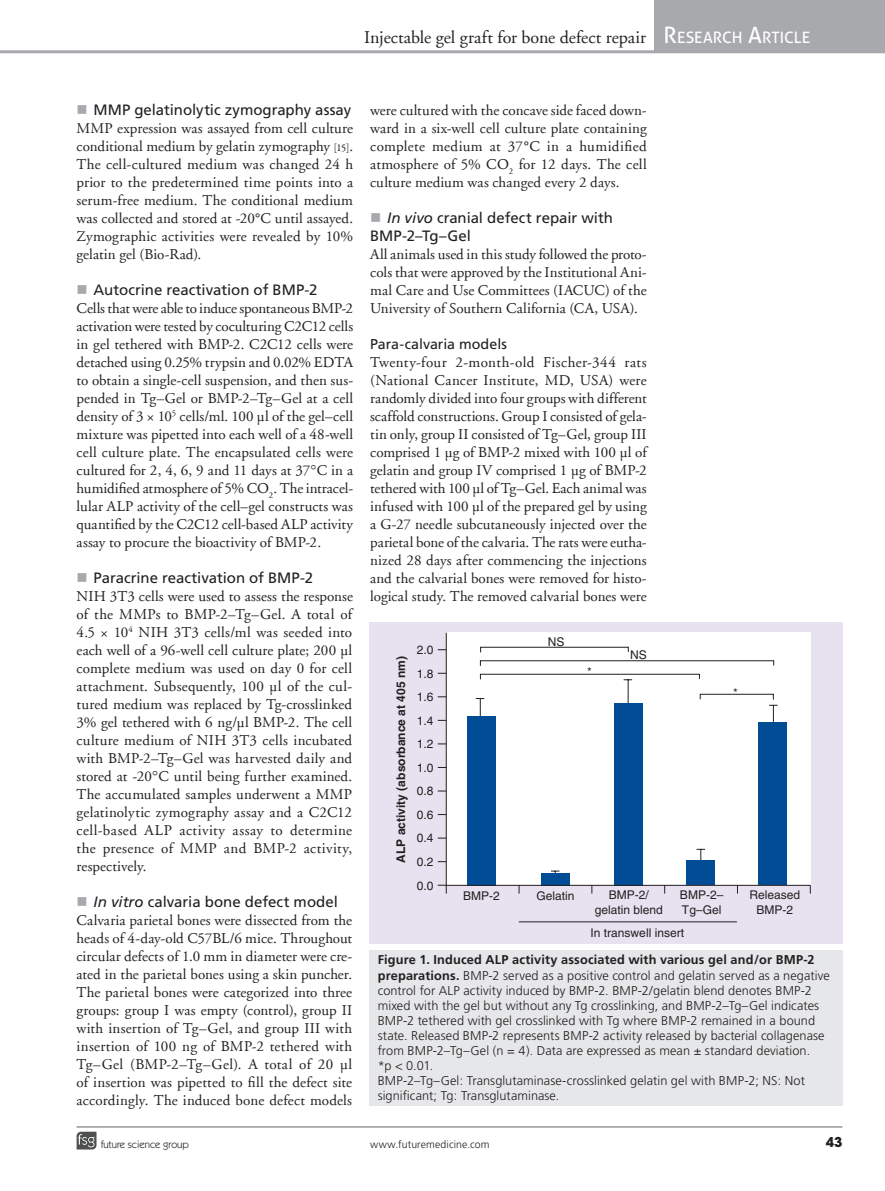
<style>
.page{position:relative;width:885px;height:1191px;background:#fff}
.page>*{position:absolute;margin:0;border:0;box-sizing:border-box;transform-origin:0 0}
.runningtitle{font:18px "Adobe Garamond";color:#231f20}
.runningarticletype_R{font:15.75px "Aller";letter-spacing:.005em;color:#fff}
.bodyfirst{font:15px/18px "Adobe Garamond";letter-spacing:.01em;color:#231f20;text-align:justify}
.t1{font:15px/18px "Frutiger";color:#231f20}
.crosshead3{font:14.25px "Frutiger";color:#231f20}
.t2{font:700 13.5px "Avant Garde";color:#231f20}
.figurecaption{font:300 12.75px/15px "Frutiger";letter-spacing:.005em;color:#231f20}
.t3{font:12px/14.4px "Helvetica LT Std";color:#231f20;text-align:center}
.t4{font:700 12px "Helvetica LT Std";color:#231f20}
.t5{font:300 10.5px "Frutiger";letter-spacing:.01em;color:#231f20}
.t6{font:10.5px "Itc Kabel";color:#231f20}
.s1{font-size:22.5px}
.s2{font-family:"Garamond Premr Pro";font-size:10.5px}
.s3{font-style:italic}
.s4{font-weight:700}
</style>
<div class="page">
<svg style="left:77px;top:1131px;width:19px;height:18px"></svg>
<hr style="left:0;top:50px;width:884px;height:3px;background:#a8a9ad">
<div style="left:654px;top:0;width:230px;height:51px;background:#a8a9ad"></div>
<div style="left:369px;top:623px;width:473px;height:321px;background:#e8e2f0"></div>
<svg style="left:437px;top:649px;width:374px;height:273px"></svg>
<svg style="left:445px;top:632px;width:365px;height:254px"></svg>
<div style="left:369px;top:950px;width:473px;height:156px;background:#e6e7e9"></div>
<hr style="left:77px;top:1126px;width:765px;height:1px;background:#a8a9ad">
<p class="runningtitle" style="left:364px;top:27px;width:283px">Injectable gel graft for bone defect repair</p>
<p class="runningarticletype_R" style="left:663px;top:27px;width:148px"><span class="s1">R</span>ESEARCH <span class="s1">A</span>RTICLE</p>
<p class="t1" style="left:94px;top:100px;width:259px">MMP gelatinolytic zymography assay</p>
<p class="bodyfirst" style="left:77px;top:119px;width:278px">MMP expression was assayed from cell culture conditional medium by gelatin zymography <span class="s2">[15]</span>.<br>The cell-cultured medium was changed 24 h prior to the predetermined time points into a serum-free medium. The conditional medium was collected and stored at -20°C until assayed.<br>Zymographic activities were revealed by 10% gelatin gel (Bio-Rad).</p>
<p class="t1" style="left:94px;top:280px;width:225px">Autocrine reactivation of BMP‑2</p>
<p class="bodyfirst" style="left:77px;top:299px;width:278px">Cells that were able to induce spontaneous BMP‑2 activation were tested by coculturing C2C12 cells in gel tethered with BMP‑2. C2C12 cells were detached using 0.25% trypsin and 0.02% EDTA to obtain a single-cell suspension, and then sus&shy;pended in Tg–Gel or BMP‑2–Tg–Gel at a cell density of 3 × 10<sup>5</sup> cells/ml. 100 µl of the gel–cell mixture was pipetted into each well of a 48-well cell culture plate. The encapsulated cells were cultured for 2, 4, 6, 9 and 11 days at 37 C in a humidified atmosphere of 5% CO<sub>2</sub>. The intracel&shy;lular ALP activity of the cell–gel constructs was quantified by the C2C12 cell-based ALP activity assay to procure the bioactivity of BMP‑2.</p>
<p class="t1" style="left:94px;top:568px;width:221px">Paracrine reactivation of BMP‑2</p>
<p class="bodyfirst" style="left:77px;top:587px;width:278px">NIH 3T3 cells were used to assess the response of the MMPs to BMP‑2–Tg–Gel. A total of 4.5 × 10<sup>4</sup> NIH 3T3 cells/ml was seeded into each well of a 96‑well cell culture plate; 200 µl complete medium was used on day 0 for cell attachment. Subsequently, 100 µl of the cul&shy;tured medium was replaced by Tg-crosslinked 3% gel tethered with 6 ng/µl BMP‑2. The cell culture medium of NIH 3T3 cells incubated with BMP‑2–Tg–Gel was harvested daily and stored at -20 C until being further examined.<br>The accumulated samples underwent a MMP gelatinolytic zymography assay and a C2C12 cell-based ALP activity assay to determine the presence of MMP and BMP‑2 activity, respectively.</p>
<p class="t1" style="left:94px;top:892px;width:246px"><span class="s3">In vitro</span> calvaria bone defect model</p>
<p class="bodyfirst" style="left:77px;top:911px;width:277px">Calvaria parietal bones were dissected from the heads of 4‑day-old C57BL/6 mice. Throughout circular defects of 1.0 mm in diameter were cre&shy;ated in the parietal bones using a skin puncher.<br>The parietal bones were categorized into three groups: group I was empty (control), group II with insertion of Tg–Gel, and group III with insertion of 100 ng of BMP‑2 tethered with Tg–Gel (BMP‑2–Tg–Gel). A total of 20 µl of insertion was pipetted to fill the defect site accordingly. The induced bone defect models</p>
<p class="bodyfirst" style="left:370px;top:101px;width:278px">were cultured with the concave side faced down&shy;ward in a six‑well cell culture plate containing complete medium at 37°C in a humidified atmosphere of 5% CO<sub>2</sub> for 12 days. The cell culture medium was changed every 2 days.</p>
<p class="t1" style="left:370px;top:208px;width:244px;text-indent:17px"><span class="s3">In vivo</span> cranial defect repair with<br>BMP‑2–Tg–Gel</p>
<p class="bodyfirst" style="left:370px;top:245px;width:278px">All animals used in this study followed the proto&shy;cols that were approved by the Institutional Ani&shy;mal Care and Use Committees (IACUC) of the University of Southern California (CA, USA).</p>
<p class="crosshead3" style="left:370px;top:335px;width:138px">Para-calvaria models</p>
<p class="bodyfirst" style="left:370px;top:353px;width:278px">Twenty-four 2‑month-old Fischer-344 rats (National Cancer Institute, MD, USA) were randomly divided into four groups with different scaffold constructions. Group I consisted of gela&shy;tin only, group II consisted of Tg–Gel, group III comprised 1 µg of BMP‑2 mixed with 100 µl of gelatin and group IV comprised 1 µg of BMP‑2 tethered with 100 µl of Tg–Gel. Each animal was infused with 100 µl of the prepared gel by using a G-27 needle subcutaneously injected over the parietal bone of the calvaria. The rats were eutha&shy;nized 28 days after commencing the injections and the calvarial bones were removed for histo&shy;logical study. The removed calvarial bones were</p>
<p class="t4" style="left:393px;top:862px;width:208px;rotate:-90deg">ALP activity (absorbance at 405 nm)</p>
<p class="t3" style="left:417px;top:643px;width:18px">2.0</p>
<p class="t3" style="left:417px;top:666px;width:18px">1.8</p>
<p class="t3" style="left:417px;top:690px;width:18px">1.6</p>
<p class="t3" style="left:417px;top:713px;width:18px">1.4</p>
<p class="t3" style="left:417px;top:737px;width:18px">1.2</p>
<p class="t3" style="left:417px;top:760px;width:18px">1.0</p>
<p class="t3" style="left:417px;top:784px;width:18px">0.8</p>
<p class="t3" style="left:417px;top:807px;width:18px">0.6</p>
<p class="t3" style="left:417px;top:831px;width:18px">0.4</p>
<p class="t3" style="left:417px;top:854px;width:18px">0.2</p>
<p class="t3" style="left:547px;top:634px;width:18px">NS</p>
<p class="t3" style="left:587px;top:664px;width:6px">*</p>
<p class="t3" style="left:630px;top:648px;width:18px">NS</p>
<p class="t3" style="left:733px;top:686px;width:6px">*</p>
<p class="t3" style="left:417px;top:878px;width:18px">0.0</p>
<p class="t3" style="left:463px;top:889px;width:38px">BMP-2</p>
<p class="t3" style="left:536px;top:889px;width:40px">Gelatin</p>
<p class="t3" style="left:594px;top:887px;width:70px">BMP-2/ gelatin blend</p>
<p class="t3" style="left:680px;top:887px;width:45px;text-align:left">BMP-2–<br>Tg–Gel</p>
<p class="t3" style="left:749px;top:887px;width:52px">Released<br>BMP-2</p>
<p class="t3" style="left:590px;top:925px;width:95px">In transwell insert</p>
<p class="figurecaption" style="left:377px;top:952px;width:453px"><span class="s4">Figure 1. Induced ALP activity associated with various gel and/or BMP‑2 preparations.</span> BMP‑2 served as a positive control and gelatin served as a negative control for ALP activity induced by BMP‑2. BMP‑2/gelatin blend denotes BMP‑2 mixed with the gel but without any Tg crosslinking, and BMP‑2–Tg–Gel indicates BMP‑2 tethered with gel crosslinked with Tg where BMP‑2 remained in a bound state. Released BMP‑2 represents BMP‑2 activity released by bacterial collagenase from BMP‑2–Tg–Gel (n = 4). Data are expressed as mean ± standard deviation.<br>*p &lt; 0.01.<br>BMP‑2–Tg–Gel: Transglutaminase-crosslinked gelatin gel with BMP‑2; NS: Not significant; Tg: Transglutaminase.</p>
<p class="t6" style="left:101px;top:1138px;width:90px">future science group</p>
<p class="t5" style="left:370px;top:1138px;width:121px">www.futuremedicine.com</p>
<p class="t2" style="left:825px;top:1133px;width:18px">43</p>
</div>
